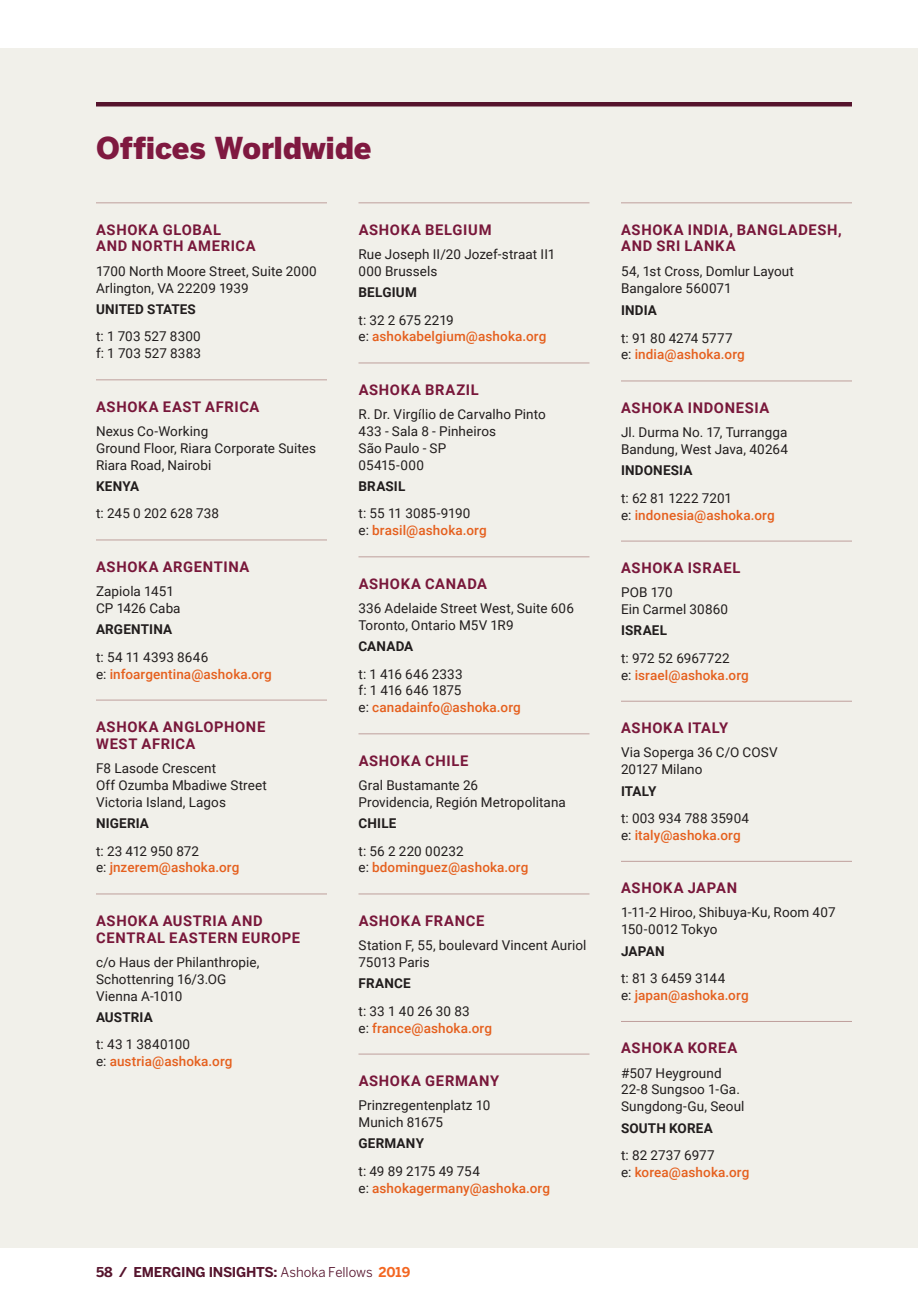
<style>
.page{position:relative;width:918px;height:1296px;background:#fff}
.page>*{position:absolute;margin:0;border:0;box-sizing:border-box;transform-origin:0 0}
.t1{font:900 30px "Benton Sans";letter-spacing:-.005em;color:#7f1940}
.t2{font:700 14.7px/16.8px "Roboto";letter-spacing:.045em;color:#7f1940}
.t3{font:13.5px/16.8px "Roboto";letter-spacing:.005em;color:#231f20}
.t4{font:500 13.5px/16.8px "Roboto";letter-spacing:.01em;color:#f36621}
.t5{font:700 13.5px "Roboto";letter-spacing:.015em;color:#231f20}
.t6{font:700 13.5px "Benton Sans";letter-spacing:-.02em;color:#56142d}
.s1{font-weight:400;color:#231f20}
.s2{font-weight:500;color:#f36621}
.s3{font-weight:400}
.s4{color:#f36621}
</style>
<div class="page">
<div style="left:0;top:48px;width:918px;height:1200px;background:#f1f0ea"></div>
<hr style="left:96px;top:102px;width:756px;height:4px;background:#56142d">
<hr style="left:96px;top:203px;width:231px;height:1px;background:#cba9ab">
<hr style="left:96px;top:380px;width:231px;height:1px;background:#cba9ab">
<hr style="left:96px;top:540px;width:231px;height:1px;background:#cba9ab">
<hr style="left:96px;top:700px;width:231px;height:1px;background:#cba9ab">
<hr style="left:96px;top:894px;width:231px;height:1px;background:#cba9ab">
<hr style="left:358px;top:203px;width:232px;height:1px;background:#cba9ab">
<hr style="left:358px;top:363px;width:232px;height:1px;background:#cba9ab">
<hr style="left:358px;top:557px;width:232px;height:1px;background:#cba9ab">
<hr style="left:358px;top:734px;width:232px;height:1px;background:#cba9ab">
<hr style="left:358px;top:894px;width:232px;height:1px;background:#cba9ab">
<hr style="left:358px;top:1054px;width:232px;height:1px;background:#cba9ab">
<hr style="left:621px;top:203px;width:231px;height:1px;background:#cba9ab">
<hr style="left:621px;top:381px;width:231px;height:1px;background:#cba9ab">
<hr style="left:621px;top:541px;width:231px;height:1px;background:#cba9ab">
<hr style="left:621px;top:701px;width:231px;height:1px;background:#cba9ab">
<hr style="left:621px;top:861px;width:231px;height:1px;background:#cba9ab">
<hr style="left:621px;top:1021px;width:231px;height:1px;background:#cba9ab">
<h1 class="t1" style="left:96px;top:131px;width:277px">Offices Worldwide</h1>
<p class="t2" style="left:96px;top:220px;width:161px">ASHOKA GLOBAL<br>AND NORTH AMERICA</p>
<p class="t3" style="left:96px;top:262px;width:222px">1700 North Moore Street, Suite 2000<br>Arlington, VA 22209 1939</p>
<p class="t5" style="left:96px;top:300px;width:101px">UNITED STATES</p>
<p class="t3" style="left:96px;top:328px;width:107px">t: 1 703 527 8300 f: 1 703 527 8383</p>
<p class="t2" style="left:96px;top:397px;width:165px">ASHOKA EAST AFRICA</p>
<p class="t3" style="left:96px;top:422px;width:222px">Nexus Co-Working<br>Ground Floor, Riara Corporate Suites<br>Riara Road, Nairobi</p>
<p class="t5" style="left:96px;top:477px;width:45px">KENYA</p>
<p class="t3" style="left:96px;top:505px;width:125px">t: 245 0 202 628 738</p>
<p class="t2" style="left:96px;top:557px;width:155px">ASHOKA ARGENTINA</p>
<p class="t3" style="left:96px;top:582px;width:86px">Zapiola 1451<br>CP 1426 Caba</p>
<p class="t5" style="left:96px;top:620px;width:78px">ARGENTINA</p>
<p class="t4" style="left:96px;top:648px;width:177px"><span class="s1">t: 54 11 4393 8646<br>e:</span> infoargentina@ashoka.org</p>
<p class="t2" style="left:96px;top:718px;width:171px">ASHOKA ANGLOPHONE<br>WEST AFRICA</p>
<p class="t3" style="left:96px;top:759px;width:172px">F8 Lasode Crescent<br>Off Ozumba Mbadiwe Street<br>Victoria Island, Lagos</p>
<p class="t5" style="left:96px;top:814px;width:55px">NIGERIA</p>
<p class="t4" style="left:96px;top:842px;width:145px"><span class="s1">t: 23 412 950 872<br>e:</span> jnzerem@ashoka.org</p>
<p class="t2" style="left:96px;top:911px;width:205px">ASHOKA AUSTRIA AND<br>CENTRAL EASTERN EUROPE</p>
<p class="t3" style="left:96px;top:953px;width:165px">c/o Haus der Philanthropie,<br>Schottenring 16/3.OG<br>Vienna A-1010</p>
<p class="t5" style="left:96px;top:1008px;width:58px">AUSTRIA</p>
<p class="t4" style="left:96px;top:1036px;width:138px"><span class="s1">t: 43 1 3840100<br>e:</span> austria@ashoka.org</p>
<p class="t2" style="left:359px;top:220px;width:134px">ASHOKA BELGIUM</p>
<p class="t3" style="left:358px;top:245px;width:198px">Rue Joseph II/20 Jozef-straat II1<br>000 Brussels</p>
<p class="t5" style="left:358px;top:283px;width:60px">BELGIUM</p>
<p class="t4" style="left:358px;top:311px;width:189px"><span class="s1">t: 32 2 675 2219<br>e:</span> ashokabelgium@ashoka.org</p>
<p class="t2" style="left:359px;top:380px;width:122px">ASHOKA BRAZIL</p>
<p class="t3" style="left:358px;top:405px;width:189px">R. Dr. Virgílio de Carvalho Pinto<br>433 - Sala 8 - Pinheiros<br>São Paulo - SP<br>05415-000</p>
<p class="t5" style="left:358px;top:477px;width:48px">BRASIL</p>
<p class="t3" style="left:358px;top:505px;width:130px">t: 55 11 3085-9190<br>e: <span class="s2">brasil@ashoka.org</span></p>
<p class="t2" style="left:359px;top:574px;width:130px">ASHOKA CANADA</p>
<p class="t3" style="left:358px;top:599px;width:217px">336 Adelaide Street West, Suite 606<br>Toronto, Ontario M5V 1R9</p>
<p class="t5" style="left:358px;top:637px;width:56px">CANADA</p>
<p class="t3" style="left:358px;top:665px;width:164px">t: 1 416 646 2333<br>f: 1 416 646 1875<br>e: <span class="s2">canadainfo@ashoka.org</span></p>
<p class="t2" style="left:359px;top:751px;width:111px">ASHOKA CHILE</p>
<p class="t3" style="left:358px;top:776px;width:209px">Gral Bustamante 26<br>Providencia, Región Metropolitana</p>
<p class="t5" style="left:358px;top:814px;width:39px">CHILE</p>
<p class="t4" style="left:358px;top:842px;width:172px"><span class="s1">t: 56 2 220 00232<br>e:</span> bdominguez@ashoka.org</p>
<p class="t2" style="left:359px;top:911px;width:127px">ASHOKA FRANCE</p>
<p class="t3" style="left:358px;top:936px;width:230px">Station F, 55, boulevard Vincent Auriol<br>75013 Paris</p>
<p class="t5" style="left:358px;top:974px;width:54px">FRANCE</p>
<p class="t4" style="left:358px;top:1002px;width:135px"><span class="s1">t: 33 1 40 26 30 83<br>e:</span> france@ashoka.org</p>
<p class="t2" style="left:359px;top:1072px;width:142px">ASHOKA GERMANY</p>
<p class="t3" style="left:358px;top:1096px;width:133px">Prinzregentenplatz 10<br>Munich 81675</p>
<p class="t5" style="left:358px;top:1134px;width:67px">GERMANY</p>
<p class="t4" style="left:358px;top:1162px;width:193px"><span class="s1">t: 49 89 2175 49 754<br>e:</span> ashokagermany@ashoka.org</p>
<p class="t6" style="left:96px;top:1264px;width:316px">58 / EMERGING INSIGHTS: <span class="s3">Ashoka Fellows</span> <span class="s4">2019</span></p>
<p class="t2" style="left:621px;top:220px;width:222px">ASHOKA INDIA, BANGLADESH,<br>AND SRI LANKA</p>
<p class="t3" style="left:621px;top:262px;width:174px">54, 1st Cross, Domlur Layout<br>Bangalore 560071</p>
<p class="t5" style="left:621px;top:301px;width:37px">INDIA</p>
<p class="t3" style="left:621px;top:329px;width:125px">t: 91 80 4274 5777 e: <span class="s2">india@ashoka.org</span></p>
<p class="t2" style="left:621px;top:398px;width:149px">ASHOKA INDONESIA</p>
<p class="t3" style="left:621px;top:423px;width:169px">Jl. Durma No. 17, Turrangga<br>Bandung, West Java, 40264</p>
<p class="t5" style="left:621px;top:461px;width:73px">INDONESIA</p>
<p class="t4" style="left:621px;top:489px;width:155px"><span class="s1">t: 62 81 1222 7201<br>e:</span> indonesia@ashoka.org</p>
<p class="t2" style="left:621px;top:559px;width:121px">ASHOKA ISRAEL</p>
<p class="t3" style="left:621px;top:583px;width:109px">POB 170<br>Ein Carmel 30860</p>
<p class="t5" style="left:621px;top:621px;width:48px">ISRAEL</p>
<p class="t4" style="left:621px;top:649px;width:129px"><span class="s1">t: 972 52 6967722<br>e:</span> israel@ashoka.org</p>
<p class="t2" style="left:621px;top:719px;width:108px">ASHOKA ITALY</p>
<p class="t3" style="left:621px;top:744px;width:158px">Via Soperga 36 C/O COSV<br>20127 Milano</p>
<p class="t5" style="left:621px;top:781px;width:37px">ITALY</p>
<p class="t3" style="left:621px;top:809px;width:130px">t: 003 934 788 35904 e: <span class="s2">italy@ashoka.org</span></p>
<p class="t2" style="left:621px;top:879px;width:117px">ASHOKA JAPAN</p>
<p class="t3" style="left:621px;top:904px;width:216px">1-11-2 Hiroo, Shibuya-Ku, Room 407<br>150-0012 Tokyo</p>
<p class="t5" style="left:621px;top:941px;width:45px">JAPAN</p>
<p class="t4" style="left:621px;top:969px;width:129px"><span class="s1">t: 81 3 6459 3144<br>e:</span> japan@ashoka.org</p>
<p class="t2" style="left:621px;top:1039px;width:117px">ASHOKA KOREA</p>
<p class="t3" style="left:621px;top:1064px;width:125px">#507 Heyground<br>22-8 Sungsoo 1-Ga.<br>Sungdong-Gu, Seoul</p>
<p class="t5" style="left:621px;top:1118px;width:93px">SOUTH KOREA</p>
<p class="t4" style="left:621px;top:1146px;width:130px"><span class="s1">t: 82 2737 6977<br>e:</span> korea@ashoka.org</p>
</div>
